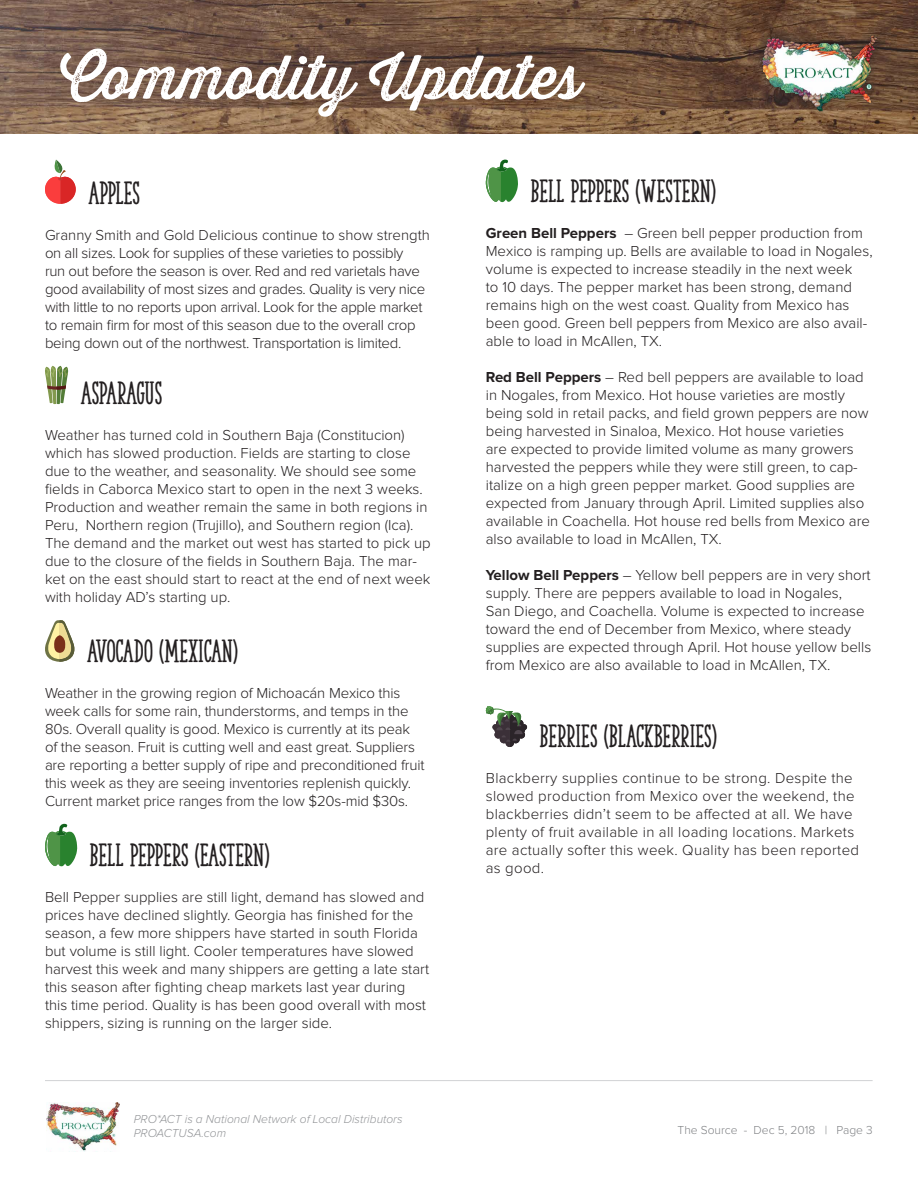
<style>
.page{position:relative;width:918px;height:1188px;background:#fff}
.page>*{position:absolute;margin:0;border:0;box-sizing:border-box;transform-origin:0 0}
.t1{font:60px "Thirsty Rough Reg One";color:#fff}
.t2{font:30px "The Serif Hand Extrablack";color:#231f20}
.t3{font:700 27px "Proxima Nova";color:#fff}
.t4{font:300 15px/18px "Proxima Nova";color:#231f20}
.t5{font:300 15px/18px "Proxima Nova";letter-spacing:-.02em;color:#231f20}
.t6{font:300 15px/18px "Proxima Nova";letter-spacing:.02em;color:#231f20}
.t7{font:italic 300 12px/14.4px "Proxima Nova";color:#939598}
.t8{font:300 12px "Proxima Nova";color:#808285}
.s1{font-weight:700}
</style>
<div class="page">
<img style="left:46px;top:1102px;width:74px;height:49px">
<hr style="left:45px;top:1080px;width:828px;height:1px;background:#d1d2d4">
<img style="left:0;top:0;width:918px;height:134px">
<div style="left:752px;top:25px;width:133px;height:94px;background:#231f20;opacity:.6"></div>
<img style="left:761px;top:36px;width:115px;height:76px">
<svg style="left:45px;top:160px;width:31px;height:44px"></svg>
<svg style="left:45px;top:366px;width:23px;height:38px"></svg>
<svg style="left:45px;top:620px;width:30px;height:42px"></svg>
<svg style="left:45px;top:824px;width:32px;height:43px"></svg>
<svg style="left:486px;top:160px;width:32px;height:42px"></svg>
<svg style="left:486px;top:706px;width:41px;height:41px"></svg>
<h1 class="t1" style="left:60px;top:33px;width:523px">Commodity Updates</h1>
<h3 class="t3" style="left:223px;top:76px;width:147px">Dec 5, 2018</h3>
<h2 class="t2" style="left:89px;top:175px;width:53px">APPLES</h2>
<p class="t5" style="left:45px;top:226px;width:386px">Granny Smith and Gold Delicious continue to show strength on all sizes. Look for supplies of these varieties to possibly<br>run out before the season is over. Red and red varietals have good availability of most sizes and grades. Quality is very nice with little to no reports upon arrival. Look for the apple market to remain firm for most of this season due to the overall crop being down out of the northwest. Transportation is limited.</p>
<h2 class="t2" style="left:81px;top:375px;width:83px">ASPARAGUS</h2>
<p class="t4" style="left:45px;top:427px;width:387px">Weather has turned cold in Southern Baja (Constitucion) which has slowed production. Fields are starting to close due to the weather, and seasonality. We should see some fields in Caborca Mexico start to open in the next 3 weeks.<br>Production and weather remain the same in both regions in Peru, Northern region (Trujillo), and Southern region (Ica).<br>The demand and the market out west has started to pick up due to the closure of the fields in Southern Baja. The mar&shy;ket on the east should start to react at the end of next week with holiday AD’s starting up.</p>
<h2 class="t2" style="left:87px;top:633px;width:152px">AVOCADO (MEXICAN)</h2>
<p class="t4" style="left:45px;top:684px;width:381px">Weather in the growing region of Michoacán Mexico this week calls for some rain, thunderstorms, and temps in the 80s. Overall quality is good. Mexico is currently at its peak of the season. Fruit is cutting well and east great. Suppliers are reporting a better supply of ripe and preconditioned fruit this week as they are seeing inventories replenish quickly.<br>Current market price ranges from the low $20s-mid $30s.</p>
<h2 class="t2" style="left:90px;top:837px;width:181px">BELL PEPPERS (EASTERN)</h2>
<p class="t4" style="left:45px;top:889px;width:386px">Bell Pepper supplies are still light, demand has slowed and prices have declined slightly. Georgia has finished for the season, a few more shippers have started in south Florida but volume is still light. Cooler temperatures have slowed harvest this week and many shippers are getting a late start this season after fighting cheap markets last year during this time period. Quality is has been good overall with most shippers, sizing is running on the larger side.</p>
<p class="t7" style="left:134px;top:1112px;width:270px">PRO*ACT is a National Network of Local Distributors<br>PROACTUSA.com</p>
<h2 class="t2" style="left:531px;top:173px;width:187px">BELL PEPPERS (WESTERN)</h2>
<p class="t4" style="left:486px;top:225px;width:388px"><span class="s1">Green Bell Peppers</span> – Green bell pepper production from Mexico is ramping up. Bells are available to load in Nogales, volume is expected to increase steadily in the next week<br>to 10 days. The pepper market has been strong, demand remains high on the west coast. Quality from Mexico has been good. Green bell peppers from Mexico are also avail&shy;able to load in McAllen, TX.</p>
<p class="t4" style="left:486px;top:369px;width:386px"><span class="s1">Red Bell Peppers</span> – Red bell peppers are available to load in Nogales, from Mexico. Hot house varieties are mostly being sold in retail packs, and field grown peppers are now being harvested in Sinaloa, Mexico. Hot house varieties<br>are expected to provide limited volume as many growers harvested the peppers while they were still green, to cap&shy;italize on a high green pepper market. Good supplies are expected from January through April. Limited supplies also available in Coachella. Hot house red bells from Mexico are also available to load in McAllen, TX.</p>
<p class="t4" style="left:486px;top:567px;width:387px"><span class="s1">Yellow Bell Peppers</span> – Yellow bell peppers are in very short supply. There are peppers available to load in Nogales,<br>San Diego, and Coachella. Volume is expected to increase toward the end of December from Mexico, where steady supplies are expected through April. Hot house yellow bells from Mexico are also available to load in McAllen, TX.</p>
<h2 class="t2" style="left:540px;top:718px;width:178px">BERRIES (BLACKBERRIES)</h2>
<p class="t6" style="left:486px;top:770px;width:375px">Blackberry supplies continue to be strong. Despite the slowed production from Mexico over the weekend, the blackberries didn’t seem to be affected at all. We have plenty of fruit available in all loading locations. Markets are actually softer this week. Quality has been reported as good.</p>
<p class="t8" style="left:678px;top:1124px;width:197px">The Source - Dec 5, 2018 | Page 3</p>
</div>
